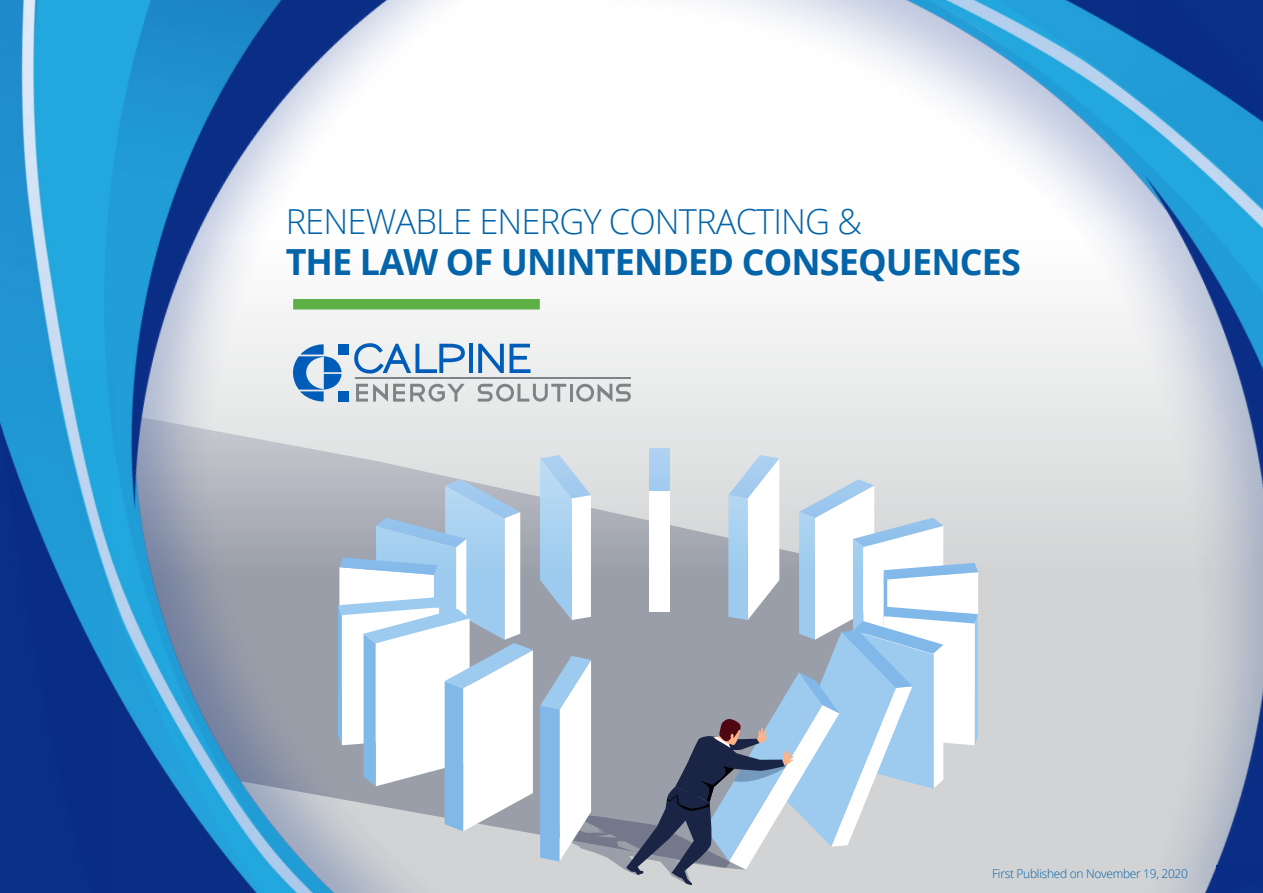
<style>
.page{position:relative;width:1263px;height:893px;background:#fff}
.page>*{position:absolute;margin:0;border:0;box-sizing:border-box;transform-origin:0 0}
.t1{font:700 36px "Open Sans";letter-spacing:-.025em;color:#0464a9}
.t2{font:300 34.5px "Open Sans";letter-spacing:-.025em;color:#0464a9}
.t3{font:300 12px "Open Sans";letter-spacing:-.025em;color:#0464a9}
</style>
<div class="page">
<img style="left:0;top:0;width:231px;height:893px">
<img style="left:231px;top:0;width:1032px;height:893px">
<div style="left:293px;top:299px;width:247px;height:10px;background:#5daf46"></div>
<svg style="left:286px;top:343px;width:56px;height:59px;background:#8db2d8"></svg>
<div style="left:338px;top:391px;width:10px;height:10px;background:#005cb9"></div>
<div style="left:338px;top:344px;width:10px;height:10px;background:#005cb9"></div>
<svg style="left:354px;top:343px;width:111px;height:30px"></svg>
<hr style="left:469px;top:344px;width:3px;height:29px;background:#005cb9">
<svg style="left:478px;top:344px;width:26px;height:29px"></svg>
<svg style="left:510px;top:344px;width:20px;height:29px"></svg>
<hr style="left:356px;top:377px;width:275px;height:1px;background:#808285">
<svg style="left:356px;top:384px;width:109px;height:18px;background:#bfc1c2"></svg>
<svg style="left:478px;top:384px;width:88px;height:18px;background:#c4c5c7"></svg>
<hr style="left:570px;top:384px;width:3px;height:18px;background:#808285">
<svg style="left:576px;top:384px;width:55px;height:18px"></svg>
<h2 class="t2" style="left:286px;top:198px;width:578px">RENEWABLE ENERGY CONTRACTING &amp;</h2>
<h1 class="t1" style="left:286px;top:237px;width:737px">THE LAW OF UNINTENDED CONSEQUENCES</h1>
<p class="t3" style="left:992px;top:865px;width:197px">First Published on November 19, 2020</p>
</div>
